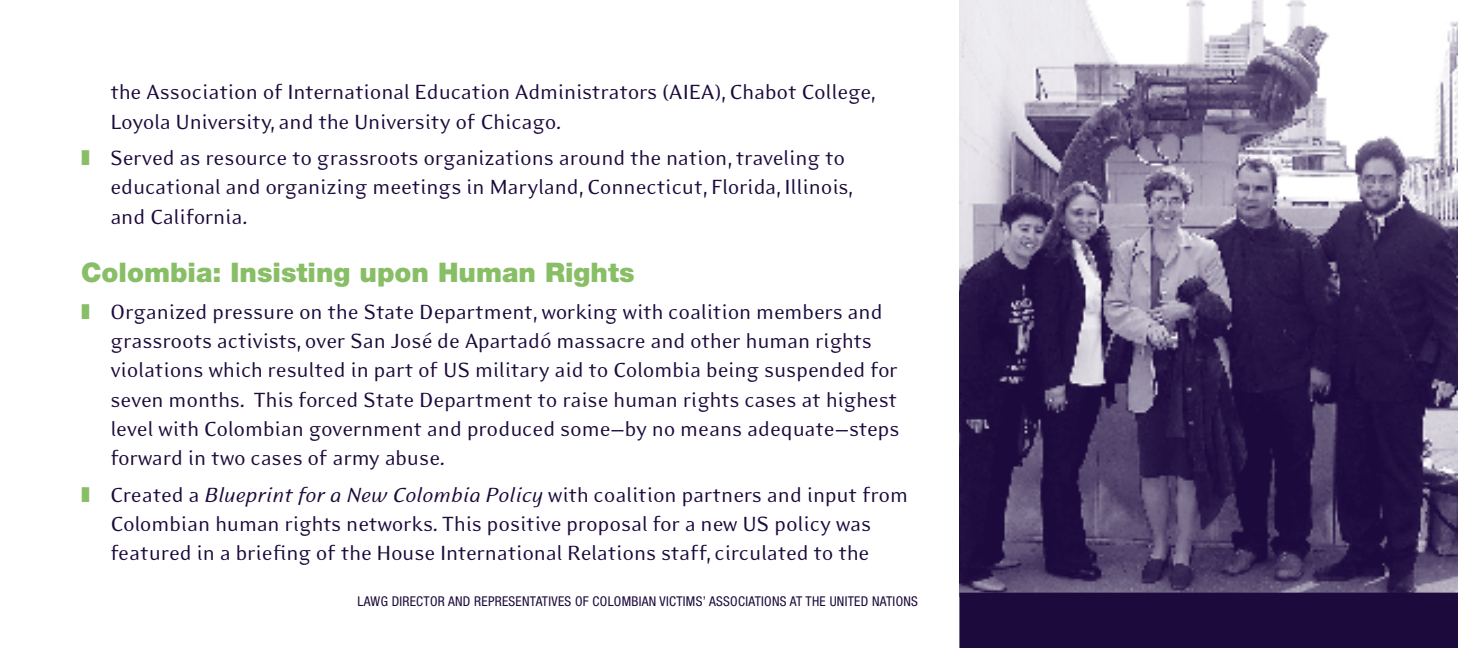
<style>
.page{position:relative;width:1458px;height:648px;background:#fff}
.page>*{position:absolute;margin:0;border:0;box-sizing:border-box;transform-origin:0 0}
.sub_titles{font:900 27px "Helvetica Neue";color:#88be66}
.Bullet_text{font:23.62px/29.2px "Eidetic Modern";letter-spacing:-.01em;color:#1c0a3c}
.photo_captions{font:condensed 13.5px "Helvetica Neue";letter-spacing:.02em;color:#1c0a3c}
.s1{color:#88be66}
.s2{font-style:italic}
</style>
<div class="page">
<img style="left:959px;top:0;width:499px;height:593px">
<div style="left:959px;top:593px;width:499px;height:55px;background:#1c0a3c"></div>
<p class="Bullet_text" style="left:110px;top:78px;width:767px">the Association of International Education Administrators (AIEA), Chabot College,<br>Loyola University, and the University of Chicago.</p>
<p class="Bullet_text" style="left:110px;top:143px;width:744px;text-indent:-29px"><span class="s1">❚</span> Served as resource to grassroots organizations around the nation, traveling to educational and organizing meetings in Maryland, Connecticut, Florida, Illinois, and California.</p>
<p class="sub_titles" style="left:81px;top:256px;width:555px">Colombia: Insisting upon Human Rights</p>
<p class="Bullet_text" style="left:110px;top:297px;width:791px;text-indent:-29px"><span class="s1">❚</span> Organized pressure on the State Department, working with coalition members and grassroots activists, over San José de Apartadó massacre and other human rights violations which resulted in part of US military aid to Colombia being suspended for seven months. This forced State Department to raise human rights cases at highest level with Colombian government and produced some—by no means adequate—steps forward in two cases of army abuse.</p>
<p class="Bullet_text" style="left:81px;top:480px;width:829px;text-align:center"><span class="s1">❚</span> Created a <span class="s2">Blueprint for a New Colombia Policy</span> with coalition partners and input from<br>Colombian human rights networks. This positive proposal for a new US policy was featured in a briefing of the House International Relations staff, circulated to the</p>
<p class="photo_captions" style="left:358px;top:594px;width:562px">LAWG DIRECTOR AND REPRESENTATIVES OF COLOMBIAN VICTIMS’ ASSOCIATIONS AT THE UNITED NATIONS</p>
</div>
